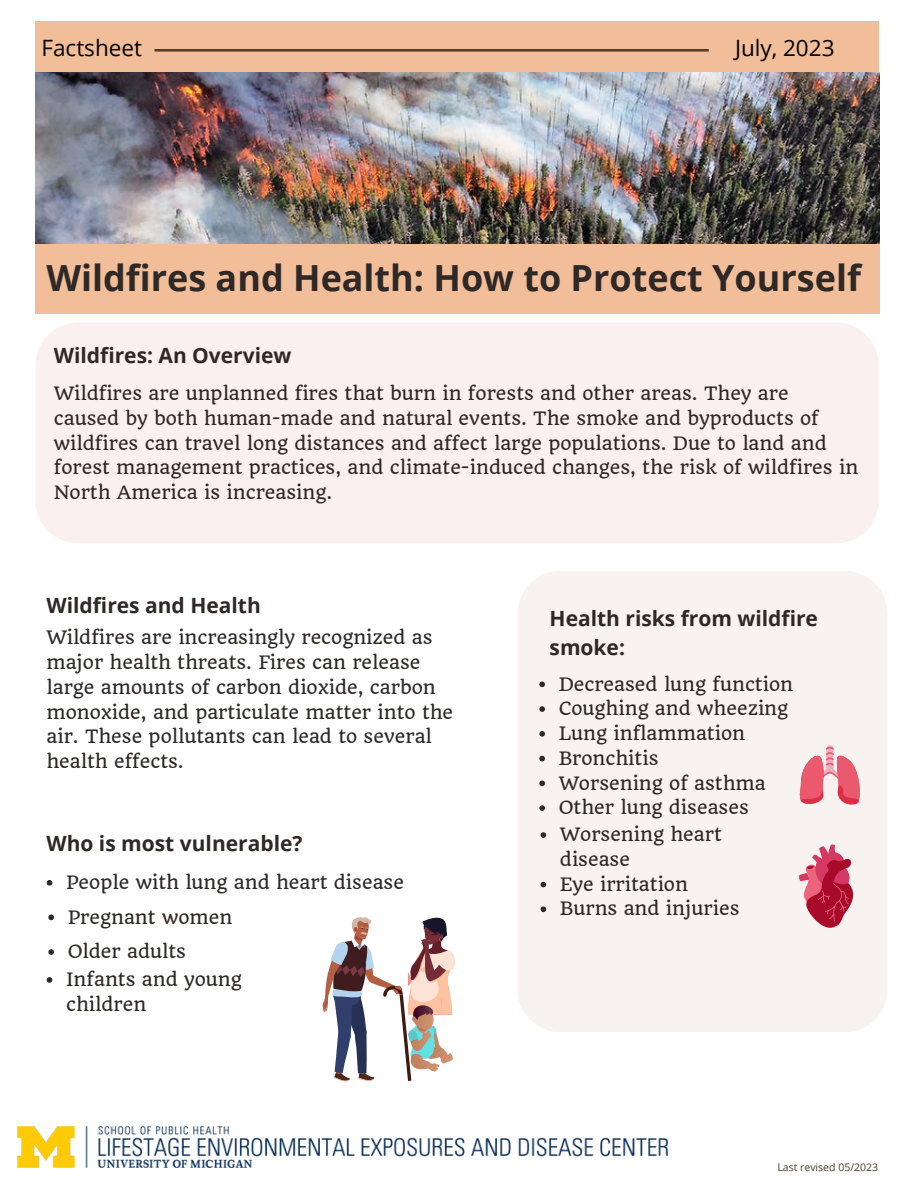
<style>
.page{position:relative;width:918px;height:1188px;background:#fff}
.page>*{position:absolute;margin:0;border:0;box-sizing:border-box;transform-origin:0 0}
.t1{font:700 36px "Open Sans";color:#2e2826}
.t2{font:22.5px "Open Sans";color:#000}
.t3{font:700 21px/29.2px "Open Sans";color:#2e2826}
.t4{font:18px/24.8px "Quando";color:#2e2826}
.t5{font:10.5px "Open Sans";color:#523e27}
</style>
<div class="page">
<div style="left:35px;top:22px;width:844px;height:50px;background:#f2bd99"></div>
<svg style="left:155px;top:49px;width:554px;height:3px;background:#695037"></svg>
<div style="left:35px;top:241px;width:845px;height:72px;background:#f2bd99"></div>
<img style="left:18px;top:1126px;width:649px;height:42px">
<div style="left:36px;top:323px;width:843px;height:220px;background:#faf0ef"></div>
<img style="left:35px;top:72px;width:844px;height:171px">
<div style="left:518px;top:571px;width:369px;height:461px;background:#f8f3f1"></div>
<svg style="left:539px;top:682px;width:6px;height:5px"></svg>
<svg style="left:539px;top:706px;width:6px;height:6px"></svg>
<svg style="left:539px;top:731px;width:6px;height:6px"></svg>
<svg style="left:539px;top:756px;width:6px;height:5px"></svg>
<svg style="left:539px;top:781px;width:6px;height:5px"></svg>
<svg style="left:539px;top:805px;width:6px;height:6px"></svg>
<svg style="left:798px;top:745px;width:62px;height:61px"></svg>
<svg style="left:541px;top:832px;width:5px;height:6px"></svg>
<svg style="left:541px;top:882px;width:5px;height:5px"></svg>
<svg style="left:541px;top:906px;width:5px;height:6px"></svg>
<svg style="left:798px;top:844px;width:61px;height:85px"></svg>
<svg style="left:323px;top:917px;width:132px;height:165px"></svg>
<svg style="left:47px;top:977px;width:5px;height:6px"></svg>
<svg style="left:48px;top:915px;width:6px;height:5px"></svg>
<svg style="left:48px;top:949px;width:6px;height:6px"></svg>
<svg style="left:47px;top:880px;width:5px;height:6px"></svg>
<p class="t2" style="left:42px;top:32px;width:102px">Factsheet</p>
<p class="t2" style="left:735px;top:32px;width:101px">July, 2023</p>
<p class="t1" style="left:46px;top:252px;width:816px">Wildfires and Health: How to Protect Yourself</p>
<p class="t3" style="left:54px;top:340px;width:239px">Wildfires: An Overview</p>
<p class="t4" style="left:54px;top:381px;width:806px">Wildfires are unplanned fires that burn in forests and other areas. They are caused by both human-made and natural events. The smoke and byproducts of wildfires can travel long distances and affect large populations. Due to land and forest management practices, and climate-induced changes, the risk of wildfires in North America is increasing.</p>
<p class="t3" style="left:46px;top:591px;width:216px">Wildfires and Health</p>
<p class="t4" style="left:46px;top:625px;width:408px">Wildfires are increasingly recognized as major health threats. Fires can release large amounts of carbon dioxide, carbon monoxide, and particulate matter into the air. These pollutants can lead to several health effects.</p>
<p class="t3" style="left:46px;top:828px;width:258px">Who is most vulnerable?</p>
<p class="t4" style="left:66px;top:870px;width:339px">People with lung and heart disease</p>
<p class="t4" style="left:68px;top:905px;width:166px">Pregnant women</p>
<p class="t4" style="left:68px;top:939px;width:120px">Older adults</p>
<p class="t4" style="left:66px;top:967px;width:177px">Infants and young children</p>
<p class="t3" style="left:550px;top:603px;width:270px">Health risks from wildfire smoke:</p>
<p class="t4" style="left:559px;top:672px;width:236px">Decreased lung function</p>
<p class="t4" style="left:559px;top:696px;width:231px">Coughing and wheezing</p>
<p class="t4" style="left:559px;top:721px;width:188px">Lung inflammation</p>
<p class="t4" style="left:559px;top:746px;width:101px">Bronchitis</p>
<p class="t4" style="left:559px;top:771px;width:209px">Worsening of asthma</p>
<p class="t4" style="left:559px;top:795px;width:192px">Other lung diseases</p>
<p class="t4" style="left:560px;top:822px;width:163px">Worsening heart disease</p>
<p class="t4" style="left:560px;top:872px;width:130px">Eye irritation</p>
<p class="t4" style="left:560px;top:897px;width:181px">Burns and injuries</p>
<p class="t5" style="left:778px;top:1160px;width:102px">Last revised 05/2023</p>
</div>
